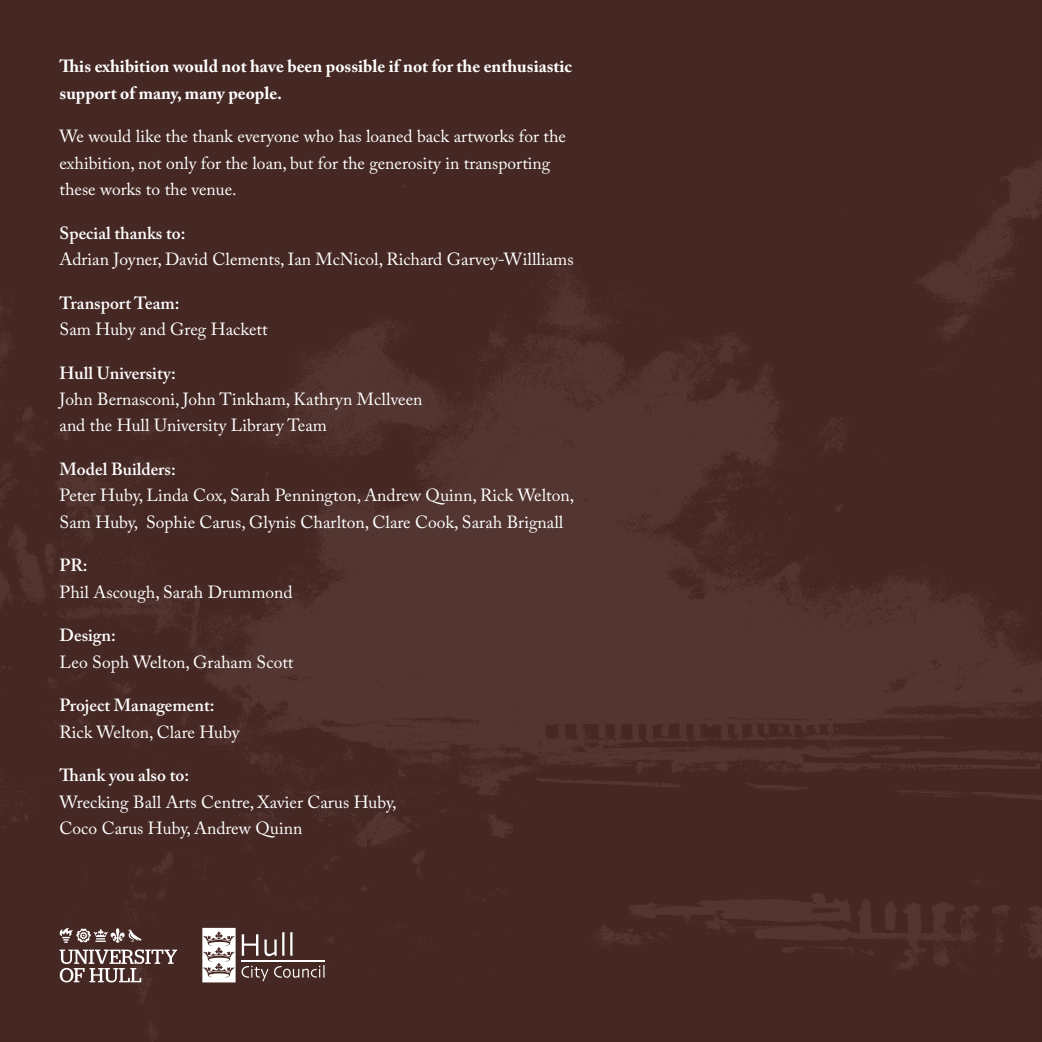
<style>
.page{position:relative;width:1042px;height:1042px;background:#fff}
.page>*{position:absolute;margin:0;border:0;box-sizing:border-box;transform-origin:0 0}
.t1{font:17.5px/26.2px "Adobe Caslon Pro";color:#fff}
.t2{font:600 17.5px "Adobe Caslon Pro";color:#fff}
.t3{font:700 17.5px/26.2px "Adobe Caslon Pro";color:#fff}
</style>
<div class="page">
<img style="left:0;top:0;width:1042px;height:1042px">
<svg style="left:59px;top:927px;width:83px;height:16px"></svg>
<svg style="left:60px;top:949px;width:117px;height:33px"></svg>
<svg style="left:202px;top:928px;width:122px;height:54px"></svg>
<hr style="left:242px;top:960px;width:83px;height:1px;background:#fff">
<p class="t3" style="left:60px;top:53px;width:514px">This exhibition would not have been possible if not for the enthusiastic support of many, many people.</p>
<p class="t1" style="left:60px;top:123px;width:508px">We would like the thank everyone who has loaned back artworks for the exhibition, not only for the loan, but for the generosity in transporting these works to the venue.</p>
<p class="t2" style="left:60px;top:222px;width:127px">Special thanks to:</p>
<p class="t1" style="left:60px;top:246px;width:515px">Adrian Joyner, David Clements, Ian McNicol, Richard Garvey-Willliams</p>
<p class="t2" style="left:60px;top:292px;width:121px">Transport Team:</p>
<p class="t1" style="left:60px;top:316px;width:210px">Sam Huby and Greg Hackett</p>
<p class="t2" style="left:60px;top:362px;width:118px">Hull University:</p>
<p class="t1" style="left:60px;top:386px;width:364px">John Bernasconi, John Tinkham, Kathryn Mcllveen and the Hull University Library Team</p>
<p class="t2" style="left:60px;top:459px;width:118px">Model Builders:</p>
<p class="t1" style="left:60px;top:482px;width:516px">Peter Huby, Linda Cox, Sarah Pennington, Andrew Quinn, Rick Welton,<br>Sam Huby, Sophie Carus, Glynis Charlton, Clare Cook, Sarah Brignall</p>
<p class="t2" style="left:60px;top:555px;width:30px">PR:</p>
<p class="t1" style="left:60px;top:578px;width:234px">Phil Ascough, Sarah Drummond</p>
<p class="t2" style="left:60px;top:625px;width:58px">Design:</p>
<p class="t1" style="left:60px;top:648px;width:235px">Leo Soph Welton, Graham Scott</p>
<p class="t2" style="left:60px;top:695px;width:156px">Project Management:</p>
<p class="t1" style="left:60px;top:718px;width:181px">Rick Welton, Clare Huby</p>
<p class="t2" style="left:60px;top:765px;width:131px">Thank you also to:</p>
<p class="t1" style="left:60px;top:788px;width:339px">Wrecking Ball Arts Centre, Xavier Carus Huby,<br>Coco Carus Huby, Andrew Quinn</p>
</div>
